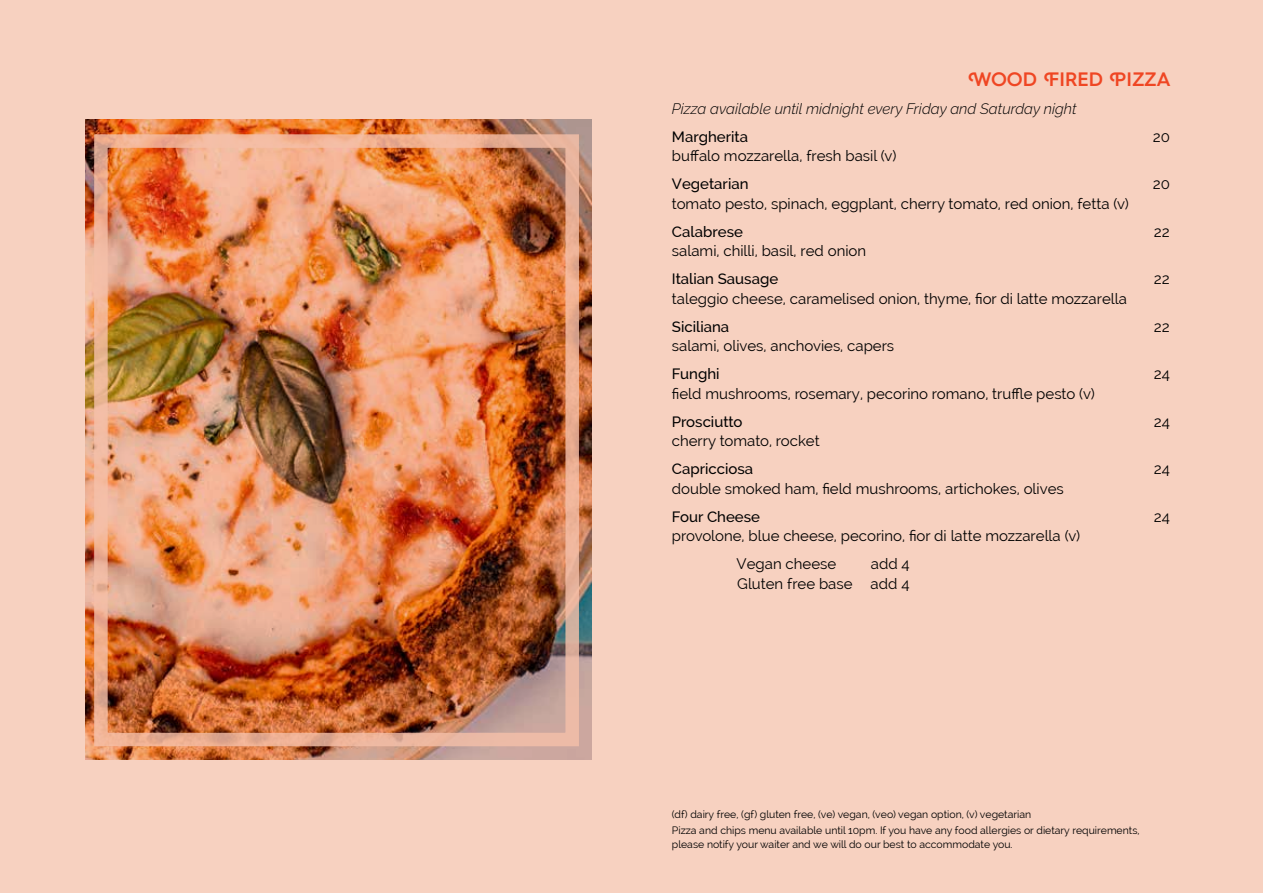
<style>
.page{position:relative;width:1263px;height:893px;background:#f7d1c0}
.page>*{position:absolute;margin:0;border:0;box-sizing:border-box;transform-origin:0 0}
.t1{font:600 19.5px "Hurme Geometric Sans 4";color:#ef4623}
.t2{font:15px/28px "Raleway";color:#000}
.t3{font:500 15px "Raleway";color:#000}
.t4{font:italic 300 15px "Raleway";color:#000}
.t5{font:10.5px/16.5px "Raleway";color:#000}
</style>
<div class="page">
<img style="left:85px;top:120px;width:506px;height:639px">
<div style="left:94px;top:134px;width:485px;height:612px;border:14px solid #f5c0a9"></div>
<h1 class="t1" style="left:968px;top:65px;width:204px">WOOD FIRED PIZZA</h1>
<p class="t4" style="left:672px;top:100px;width:406px">Pizza available until midnight every Friday and Saturday night</p>
<p class="t3" style="left:672px;top:128px;width:78px">Margherita</p>
<p class="t2" style="left:1153px;top:123px;width:19px">20</p>
<p class="t2" style="left:672px;top:142px;width:226px">buffalo mozzarella, fresh basil (v)</p>
<p class="t3" style="left:672px;top:175px;width:78px">Vegetarian</p>
<p class="t2" style="left:1153px;top:170px;width:19px">20</p>
<p class="t2" style="left:672px;top:190px;width:459px">tomato pesto, spinach, eggplant, cherry tomato, red onion, fetta (v)</p>
<p class="t3" style="left:672px;top:223px;width:73px">Calabrese</p>
<p class="t2" style="left:1154px;top:218px;width:17px">22</p>
<p class="t2" style="left:672px;top:237px;width:196px">salami, chilli, basil, red onion</p>
<p class="t3" style="left:672px;top:270px;width:108px">Italian Sausage</p>
<p class="t2" style="left:1154px;top:265px;width:17px">22</p>
<p class="t2" style="left:672px;top:285px;width:457px">taleggio cheese, caramelised onion, thyme, fior di latte mozzarella</p>
<p class="t3" style="left:672px;top:318px;width:59px">Siciliana</p>
<p class="t2" style="left:1154px;top:313px;width:17px">22</p>
<p class="t2" style="left:672px;top:332px;width:224px">salami, olives, anchovies, capers</p>
<p class="t3" style="left:672px;top:365px;width:49px">Funghi</p>
<p class="t2" style="left:1154px;top:360px;width:18px">24</p>
<p class="t2" style="left:672px;top:380px;width:424px">field mushrooms, rosemary, pecorino romano, truffle pesto (v)</p>
<p class="t3" style="left:672px;top:413px;width:72px">Prosciutto</p>
<p class="t2" style="left:1154px;top:408px;width:18px">24</p>
<p class="t2" style="left:672px;top:427px;width:149px">cherry tomato, rocket</p>
<p class="t3" style="left:672px;top:460px;width:83px">Capricciosa</p>
<p class="t2" style="left:1154px;top:455px;width:18px">24</p>
<p class="t2" style="left:672px;top:475px;width:393px">double smoked ham, field mushrooms, artichokes, olives</p>
<p class="t3" style="left:672px;top:508px;width:90px">Four Cheese</p>
<p class="t2" style="left:1154px;top:503px;width:18px">24</p>
<p class="t2" style="left:737px;top:522px;width:345px;text-indent:-65px">provolone, blue cheese, pecorino, fior di latte mozzarella (v)<br>Vegan cheese</p>
<p class="t2" style="left:737px;top:554px;width:174px;line-height:19.5px;text-align:right">add 4<br>Gluten free base add 4</p>
<p class="t5" style="left:672px;top:806px;width:469px">(df) dairy free, (gf) gluten free, (ve) vegan, (veo) vegan option, (v) vegetarian<br>Pizza and chips menu available until 10pm. If you have any food allergies or dietary requirements,</p>
<p class="t5" style="left:672px;top:836px;width:342px">please notify your waiter and we will do our best to accommodate you.</p>
</div>
